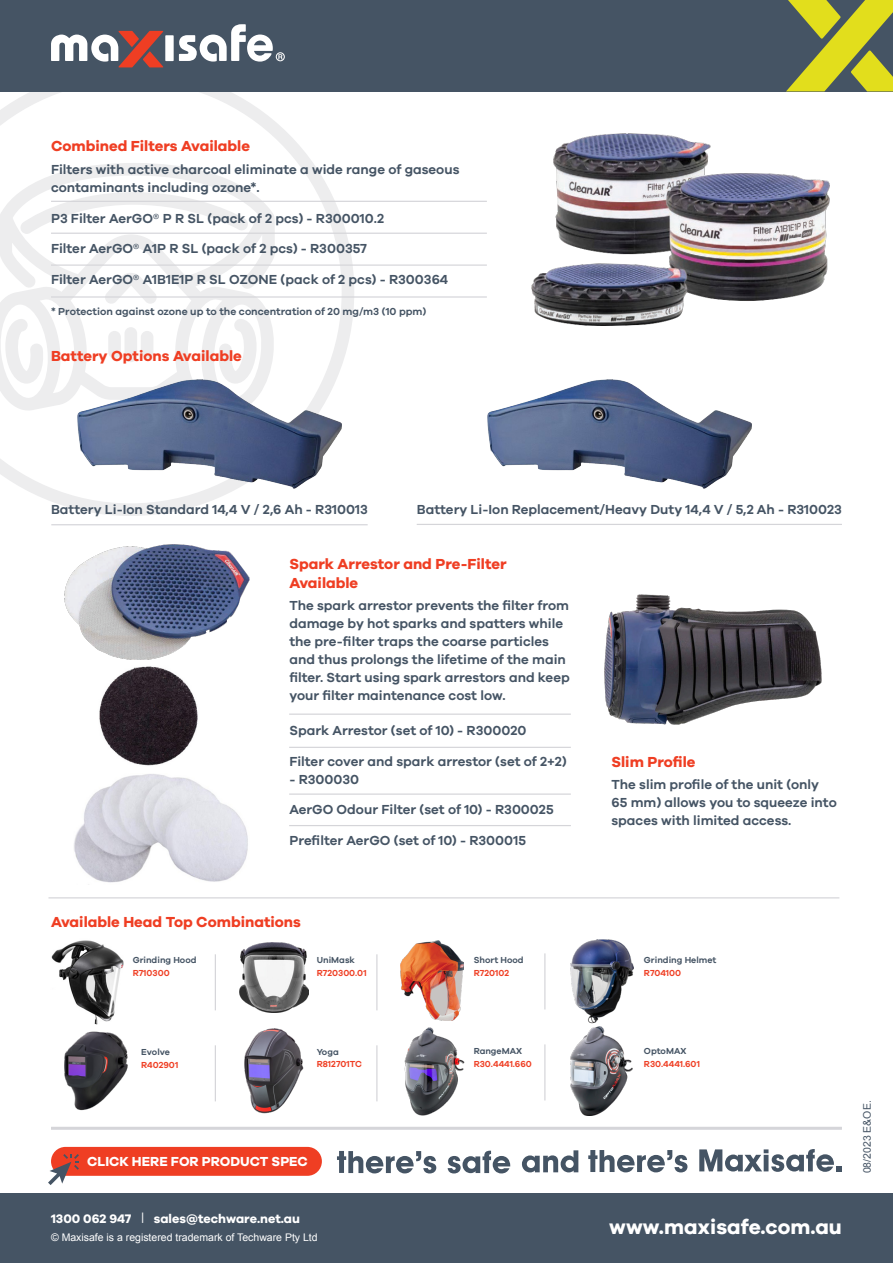
<style>
.page{position:relative;width:893px;height:1263px;background:#fff}
.page>*{position:absolute;margin:0;border:0;box-sizing:border-box;transform-origin:0 0}
.t1{font:700 21px "Galano Grotesque";color:#fff}
.t2{font:700 15px/19.5px "Galano Grotesque";color:#ef3e23}
.t3{font:600 13.5px/18px "Galano Grotesque";color:#455464}
.t4{font:700 13.5px "Galano Grotesque";color:#fff}
.t5{font:700 12.75px "Galano Grotesque";color:#fff}
.t6{font:600 10.5px "Galano Grotesque";color:#455464}
.t7{font:10.5px "Arial";color:#fff}
.t8{font:10.5px "Arial";color:#455464}
.t9{font:600 9px "Galano Grotesque";color:#ef3e23}
.t10{font:600 9px "Galano Grotesque";color:#455464}
.s1{font-weight:400}
</style>
<div class="page">
<img style="left:74px;top:774px;width:174px;height:109px">
<svg style="left:0;top:91px;width:354px;height:425px"></svg>
<div style="left:0;top:0;width:893px;height:91px;background:#455464"></div>
<svg style="left:786px;top:0;width:107px;height:91px"></svg>
<svg style="left:51px;top:24px;width:234px;height:43px"></svg>
<div style="left:0;top:1194px;width:893px;height:69px;background:#455464"></div>
<svg style="left:448px;top:1151px;width:62px;height:22px"></svg>
<svg style="left:522px;top:1150px;width:56px;height:22px"></svg>
<svg style="left:588px;top:1150px;width:99px;height:22px"></svg>
<svg style="left:699px;top:1149px;width:143px;height:23px"></svg>
<svg style="left:337px;top:1151px;width:99px;height:22px"></svg>
<div style="left:51px;top:1147px;width:271px;height:29px;background:#ef3e23;border-radius:14px"></div>
<svg style="left:48px;top:1154px;width:31px;height:31px"></svg>
<hr style="left:289px;top:713px;width:282px;height:2px;background:#d5d5d9">
<hr style="left:289px;top:747px;width:282px;height:1px;background:#d5d5d9">
<hr style="left:289px;top:793px;width:282px;height:2px;background:#d5d5d9">
<hr style="left:289px;top:825px;width:282px;height:1px;background:#d5d5d9">
<hr style="left:51px;top:233px;width:436px;height:1px;background:#d5d5d9">
<hr style="left:51px;top:264px;width:436px;height:2px;background:#d5d5d9">
<hr style="left:51px;top:296px;width:436px;height:2px;background:#d5d5d9">
<hr style="left:51px;top:201px;width:436px;height:1px;background:#d5d5d9">
<img style="left:532px;top:133px;width:297px;height:192px">
<img style="left:604px;top:594px;width:217px;height:131px">
<img style="left:64px;top:544px;width:185px;height:115px">
<hr style="left:51px;top:1127px;width:791px;height:3px;background:#d5d5d9">
<hr style="left:48px;top:897px;width:791px;height:1px;background:#d5d5d9">
<img style="left:239px;top:942px;width:70px;height:71px">
<hr style="left:215px;top:954px;width:1px;height:56px;background:#d5d5d9">
<hr style="left:376px;top:954px;width:1px;height:56px;background:#d5d5d9">
<hr style="left:544px;top:953px;width:1px;height:56px;background:#d5d5d9">
<img style="left:400px;top:941px;width:63px;height:79px">
<img style="left:570px;top:939px;width:63px;height:85px">
<img style="left:51px;top:940px;width:73px;height:85px">
<hr style="left:215px;top:1045px;width:1px;height:56px;background:#d5d5d9">
<hr style="left:376px;top:1045px;width:1px;height:56px;background:#d5d5d9">
<hr style="left:544px;top:1044px;width:1px;height:56px;background:#d5d5d9">
<img style="left:244px;top:1028px;width:60px;height:86px">
<img style="left:404px;top:1027px;width:61px;height:89px">
<img style="left:570px;top:1026px;width:63px;height:89px">
<img style="left:64px;top:1031px;width:64px;height:80px">
<hr style="left:51px;top:524px;width:317px;height:1px;background:#d5d5d9">
<img style="left:77px;top:380px;width:264px;height:109px">
<hr style="left:417px;top:524px;width:425px;height:1px;background:#d5d5d9">
<img style="left:487px;top:379px;width:264px;height:109px">
<img style="left:99px;top:666px;width:99px;height:100px">
<p class="t2" style="left:51px;top:136px;width:200px">Combined Filters Available</p>
<p class="t3" style="left:51px;top:160px;width:410px">Filters with active charcoal eliminate a wide range of gaseous contaminants including ozone*.</p>
<p class="t3" style="left:51px;top:209px;width:335px">P3 Filter AerGO® P R SL (pack of 2 pcs) - R300010.2</p>
<p class="t3" style="left:51px;top:239px;width:317px">Filter AerGO® A1P R SL (pack of 2 pcs) - R300357</p>
<p class="t3" style="left:51px;top:270px;width:399px">Filter AerGO® A1B1E1P R SL OZONE (pack of 2 pcs) - R300364</p>
<p class="t6" style="left:51px;top:305px;width:377px">* Protection against ozone up to the concentration of 20 mg/m3 (10 ppm)</p>
<p class="t2" style="left:51px;top:346px;width:192px">Battery Options Available</p>
<p class="t3" style="left:51px;top:500px;width:318px">Battery Li-Ion Standard 14,4 V / 2,6 Ah - R310013</p>
<p class="t3" style="left:417px;top:499px;width:427px">Battery Li-Ion Replacement/Heavy Duty 14,4 V / 5,2 Ah - R310023</p>
<p class="t2" style="left:289px;top:553px;width:219px">Spark Arrestor and Pre-Filter<br>Available</p>
<p class="t3" style="left:289px;top:596px;width:282px">The spark arrestor prevents the filter from damage by hot sparks and spatters while the pre-filter traps the coarse particles and thus prolongs the lifetime of the main filter. Start using spark arrestors and keep your filter maintenance cost low.</p>
<p class="t3" style="left:289px;top:721px;width:239px">Spark Arrestor (set of 10) - R300020</p>
<p class="t3" style="left:289px;top:751px;width:279px">Filter cover and spark arrestor (set of 2+2)</p>
<p class="t3" style="left:289px;top:769px;width:71px">- R300030</p>
<p class="t3" style="left:289px;top:800px;width:266px">AerGO Odour Filter (set of 10) - R300025</p>
<p class="t3" style="left:289px;top:831px;width:238px">Prefilter AerGO (set of 10) - R300015</p>
<p class="t2" style="left:51px;top:912px;width:251px">Available Head Top Combinations</p>
<p class="t10" style="left:133px;top:955px;width:65px">Grinding Hood</p>
<p class="t9" style="left:133px;top:968px;width:39px">R710300</p>
<p class="t10" style="left:317px;top:955px;width:40px">UniMask</p>
<p class="t9" style="left:317px;top:968px;width:51px">R720300.01</p>
<p class="t10" style="left:474px;top:955px;width:51px">Short Hood</p>
<p class="t9" style="left:474px;top:968px;width:37px">R720102</p>
<p class="t2" style="left:611px;top:751px;width:85px">Slim Profile</p>
<p class="t3" style="left:611px;top:775px;width:227px">The slim profile of the unit (only<br>65 mm) allows you to squeeze into spaces with limited access.</p>
<p class="t10" style="left:644px;top:955px;width:74px">Grinding Helmet</p>
<p class="t9" style="left:644px;top:968px;width:39px">R704100</p>
<p class="t10" style="left:141px;top:1046px;width:30px">Evolve</p>
<p class="t9" style="left:141px;top:1059px;width:39px">R402901</p>
<p class="t10" style="left:317px;top:1046px;width:23px">Yoga</p>
<p class="t9" style="left:317px;top:1059px;width:47px">R812701TC</p>
<p class="t4" style="left:87px;top:1153px;width:222px">CLICK HERE FOR PRODUCT SPEC</p>
<p class="t5" style="left:51px;top:1210px;width:250px">1300 062 947 <span class="s1">|</span> sales@techware.net.au</p>
<p class="t7" style="left:51px;top:1230px;width:268px">© Maxisafe is a registered trademark of Techware Pty Ltd</p>
<p class="t10" style="left:474px;top:1045px;width:50px">RangeMAX</p>
<p class="t9" style="left:474px;top:1058px;width:60px">R30.4441.660</p>
<p class="t10" style="left:644px;top:1046px;width:44px">OptoMAX</p>
<p class="t9" style="left:644px;top:1059px;width:58px">R30.4441.601</p>
<h1 class="t1" style="left:609px;top:1214px;width:234px">www.maxisafe.com.au</h1>
<p class="t8" style="left:860px;top:1173px;width:74px;rotate:-90deg">08/2023 E&amp;OE.</p>
</div>
